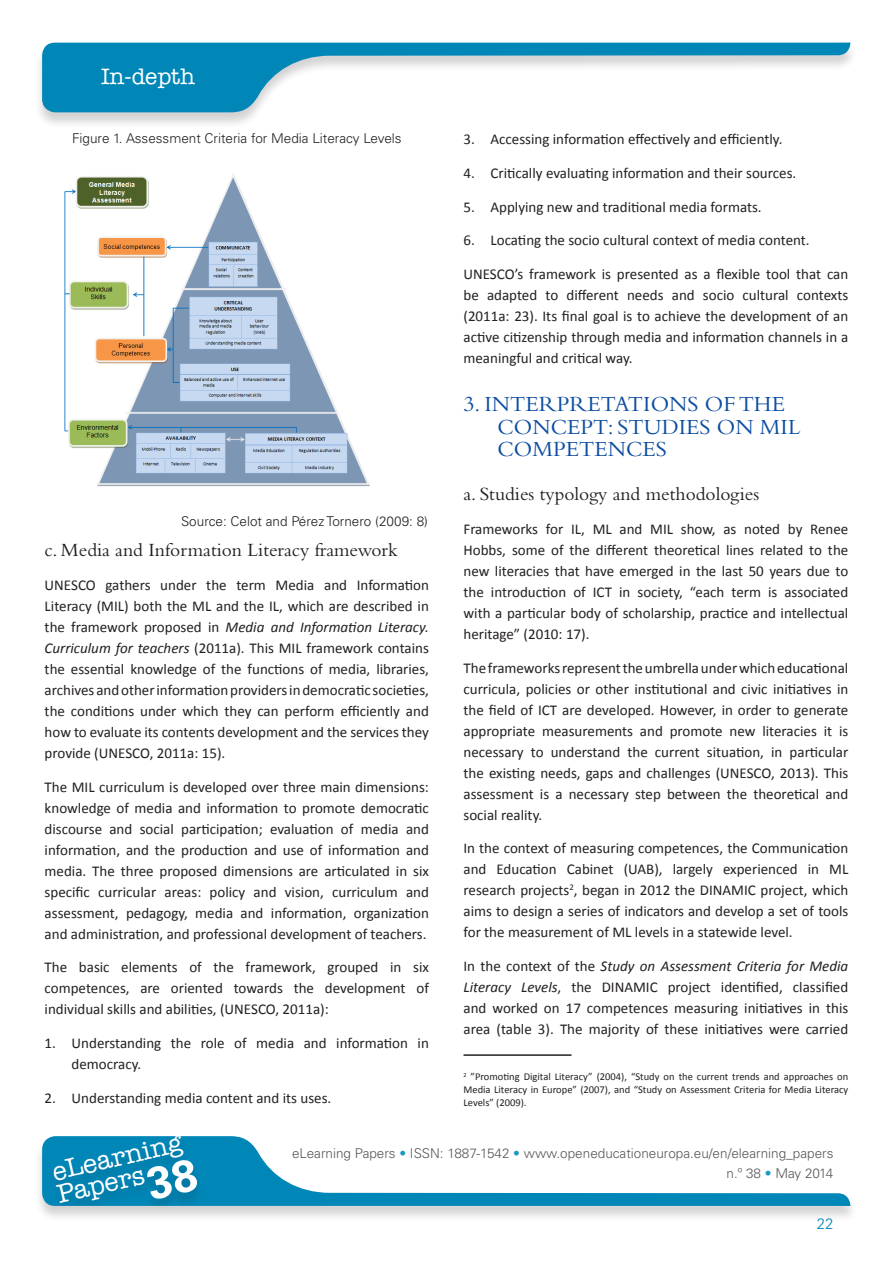
<style>
.page{position:relative;width:893px;height:1263px;background:#fff}
.page>*{position:absolute;margin:0;border:0;box-sizing:border-box;transform-origin:0 0}
.t1{font:500 26.25px/23.1px "American Typewriter Std";color:#fff}
.SUBTÍTOL_1{font:22.5px/22.5px "Bembo Std";color:#0d4da1}
.t2{font:500 22.5px "American Typewriter Std";color:#fff}
.SUBTÍTOL_2{font:19.5px "Bembo Std";color:#231f20}
.cos_normal{font:15px/21px "Calibri";color:#231f20;text-align:justify}
.t3{font:300 15px "Univers LT Std";color:#0087b8}
.t4{font:300 13.5px/20.4px "Univers LT Std";color:#57585a;text-align:right}
.t5{font:300 13.5px "Univers LT Std";color:#231f20}
.peu_pagina{font:10.5px/12.6px "Calibri";color:#231f20;text-align:justify}
.s1{font-style:italic}
.s2{font-family:"Univers LT Std";font-weight:700;font-size:45px}
.s3{color:#1898c3}
</style>
<div class="page">
<div style="left:34px;top:43px;width:824px;height:86px;background:#231f20;opacity:.2"></div>
<svg style="left:42px;top:43px;width:808px;height:69px"></svg>
<div style="left:34px;top:1136px;width:824px;height:86px;background:#231f20;opacity:.2"></div>
<svg style="left:42px;top:1136px;width:808px;height:70px"></svg>
<div style="left:46px;top:1136px;width:159px;height:70px;background:#0183b2"></div>
<img style="left:64px;top:174px;width:306px;height:313px">
<hr style="left:463px;top:1054px;width:108px;height:2px;background:#231f20">
<h2 class="t2" style="left:101px;top:64px;width:96px">In-depth</h2>
<p class="t5" style="left:72px;top:130px;width:331px">Figure 1. Assessment Criteria for Media Literacy Levels</p>
<p class="t5" style="left:181px;top:513px;width:248px">Source: Celot and Pérez Tornero (2009: 8)</p>
<p class="SUBTÍTOL_2" style="left:45px;top:539px;width:355px">c. Media and Information Literacy framework</p>
<p class="cos_normal" style="left:45px;top:574px;width:386px">UNESCO gathers under the term Media and Information Literacy (MIL) both the ML and the IL, which are described in the framework proposed in <span class="s1">Media and Information Literacy.<br>Curriculum for teachers</span> (2011a). This MIL framework contains the essential knowledge of the functions of media, libraries, archives and other information providers in democratic societies, the conditions under which they can perform efficiently and how to evaluate its contents development and the services they provide (UNESCO, 2011a: 15).</p>
<p class="cos_normal" style="left:45px;top:775px;width:386px">The MIL curriculum is developed over three main dimensions: knowledge of media and information to promote democratic discourse and social participation; evaluation of media and information, and the production and use of information and media. The three proposed dimensions are articulated in six specific curricular areas: policy and vision, curriculum and assessment, pedagogy, media and information, organization and administration, and professional development of teachers.</p>
<p class="cos_normal" style="left:45px;top:956px;width:386px">The basic elements of the framework, grouped in six competences, are oriented towards the development of individual skills and abilities, (UNESCO, 2011a):</p>
<p class="cos_normal" style="left:72px;top:1032px;width:359px;text-indent:-27px">1. Understanding the role of media and information in democracy.</p>
<p class="cos_normal" style="left:45px;top:1087px;width:288px">2. Understanding media content and its uses.</p>
<p class="cos_normal" style="left:463px;top:128px;width:320px">3. Accessing information effectively and efficiently.</p>
<p class="cos_normal" style="left:463px;top:162px;width:334px">4. Critically evaluating information and their sources.</p>
<p class="cos_normal" style="left:463px;top:195px;width:300px">5. Applying new and traditional media formats.</p>
<p class="cos_normal" style="left:463px;top:229px;width:348px">6. Locating the socio cultural context of media content.</p>
<p class="cos_normal" style="left:463px;top:263px;width:386px">UNESCO’s framework is presented as a flexible tool that can be adapted to different needs and socio cultural contexts (2011a: 23). Its final goal is to achieve the development of an active citizenship through media and information channels in a meaningful and critical way.</p>
<p class="SUBTÍTOL_1" style="left:497px;top:392px;width:304px;text-indent:-34px">3. INTERPRETATIONS OF THE<br>CONCEPT: STUDIES ON MIL<br>COMPETENCES</p>
<p class="SUBTÍTOL_2" style="left:463px;top:482px;width:297px">a. Studies typology and methodologies</p>
<p class="cos_normal" style="left:463px;top:517px;width:386px">Frameworks for IL, ML and MIL show, as noted by Renee Hobbs, some of the different theoretical lines related to the new literacies that have emerged in the last 50 years due to the introduction of ICT in society, “each term is associated with a particular body of scholarship, practice and intellectual heritage” (2010: 17).</p>
<p class="cos_normal" style="left:463px;top:656px;width:386px">The frameworks represent the umbrella under which educational curricula, policies or other institutional and civic initiatives in the field of ICT are developed. However, in order to generate appropriate measurements and promote new literacies it is necessary to understand the current situation, in particular the existing needs, gaps and challenges (UNESCO, 2013). This assessment is a necessary step between the theoretical and social reality.</p>
<p class="cos_normal" style="left:463px;top:837px;width:386px">In the context of measuring competences, the Communication and Education Cabinet (UAB), largely experienced in ML research projects<sup>2</sup>, began in 2012 the DINAMIC project, which aims to design a series of indicators and develop a set of tools for the measurement of ML levels in a statewide level.</p>
<p class="cos_normal" style="left:463px;top:955px;width:386px">In the context of the <span class="s1">Study on Assessment Criteria for Media Literacy Levels</span>, the DINAMIC project identified, classified and worked on 17 competences measuring initiatives in this area (table 3). The majority of these initiatives were carried</p>
<p class="peu_pagina" style="left:463px;top:1070px;width:386px"><sup>2</sup> ”Promoting Digital Literacy” (2004), “Study on the current trends and approaches on Media Literacy in Europe” (2007), and “Study on Assessment Criteria for Media Literacy Levels” (2009).</p>
<h1 class="t1" style="left:50px;top:1161px;width:141px;rotate:-13deg">eLearning<br>Papers<span class="s2">38</span></h1>
<p class="t4" style="left:292px;top:1143px;width:543px">eLearning Papers <span class="s3">•</span> ISSN: 1887-1542 <span class="s3">•</span> www.openeducationeuropa.eu/en/elearning_papers n.º 38 <span class="s3">•</span> May 2014</p>
<p class="t3" style="left:817px;top:1215px;width:18px">22</p>
</div>
